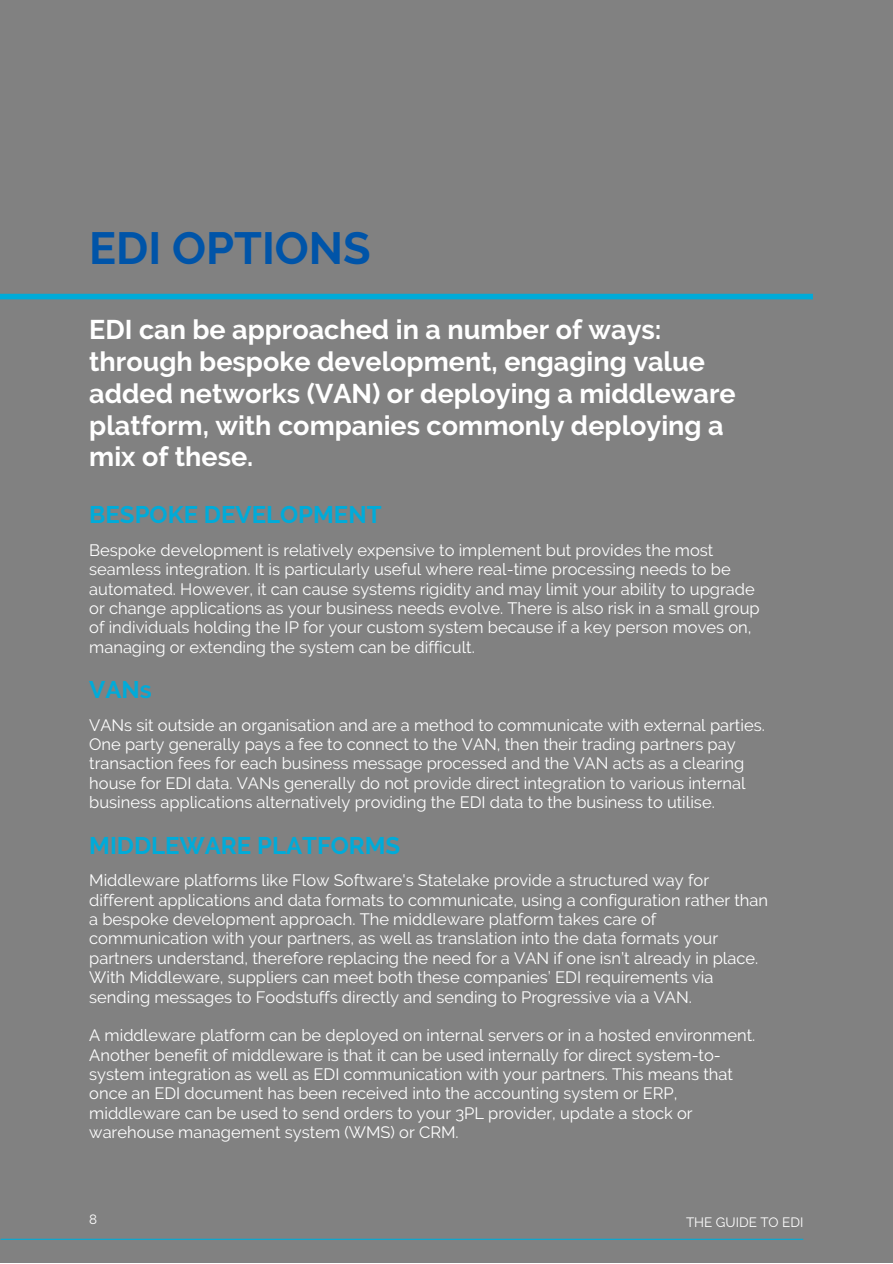
<style>
.page{position:relative;width:893px;height:1264px;background:#fff}
.page>*{position:absolute;margin:0;border:0;box-sizing:border-box;transform-origin:0 0}
.t1{font:700 45px "Raleway";color:#0054a8}
.t2{font:700 27px/31.8px "Raleway";color:#fff}
.t3{font:700 24px "Raleway";color:#00abd9}
.t4{font:16.5px/19.4px "Raleway";color:#fff}
.t5{font:13.5px "Raleway";color:#fff}
</style>
<div class="page">
<div style="left:0;top:0;width:892px;height:1262px;background:#818181"></div>
<hr style="left:1px;top:1238px;width:801px;height:1px;background:#00abd9">
<div style="left:0;top:294px;width:812px;height:5px;background:#00abd9"></div>
<h1 class="t1" style="left:89px;top:222px;width:283px">EDI OPTIONS</h1>
<h2 class="t2" style="left:89px;top:313px;width:648px">EDI can be approached in a number of ways: through bespoke development, engaging value added networks (VAN) or deploying a middleware platform, with companies commonly deploying a mix of these.</h2>
<h3 class="t3" style="left:89px;top:500px;width:294px">BESPOKE DEVELOPMENT</h3>
<p class="t4" style="left:89px;top:540px;width:671px">Bespoke development is relatively expensive to implement but provides the most seamless integration. It is particularly useful where real-time processing needs to be automated. However, it can cause systems rigidity and may limit your ability to upgrade or change applications as your business needs evolve. There is also risk in a small group of individuals holding the IP for your custom system because if a key person moves on, managing or extending the system can be difficult.</p>
<h3 class="t3" style="left:89px;top:675px;width:64px">VANs</h3>
<p class="t4" style="left:89px;top:715px;width:677px">VANs sit outside an organisation and are a method to communicate with external parties.<br>One party generally pays a fee to connect to the VAN, then their trading partners pay transaction fees for each business message processed and the VAN acts as a clearing house for EDI data. VANs generally do not provide direct integration to various internal business applications alternatively providing the EDI data to the business to utilise.</p>
<h3 class="t3" style="left:89px;top:831px;width:312px">MIDDLEWARE PLATFORMS</h3>
<p class="t4" style="left:89px;top:870px;width:680px">Middleware platforms like Flow Software's Statelake provide a structured way for different applications and data formats to communicate, using a configuration rather than a bespoke development approach. The middleware platform takes care of communication with your partners, as well as translation into the data formats your partners understand, therefore replacing the need for a VAN if one isn’t already in place.<br>With Middleware, suppliers can meet both these companies’ EDI requirements via sending messages to Foodstuffs directly and sending to Progressive via a VAN.</p>
<p class="t4" style="left:89px;top:1025px;width:667px">A middleware platform can be deployed on internal servers or in a hosted environment.<br>Another benefit of middleware is that it can be used internally for direct system-to&shy;system integration as well as EDI communication with your partners. This means that once an EDI document has been received into the accounting system or ERP, middleware can be used to send orders to your 3PL provider, update a stock or warehouse management system (WMS) or CRM.</p>
<p class="t5" style="left:89px;top:1211px;width:9px">8</p>
<p class="t5" style="left:686px;top:1214px;width:119px">THE GUIDE TO EDI</p>
</div>
